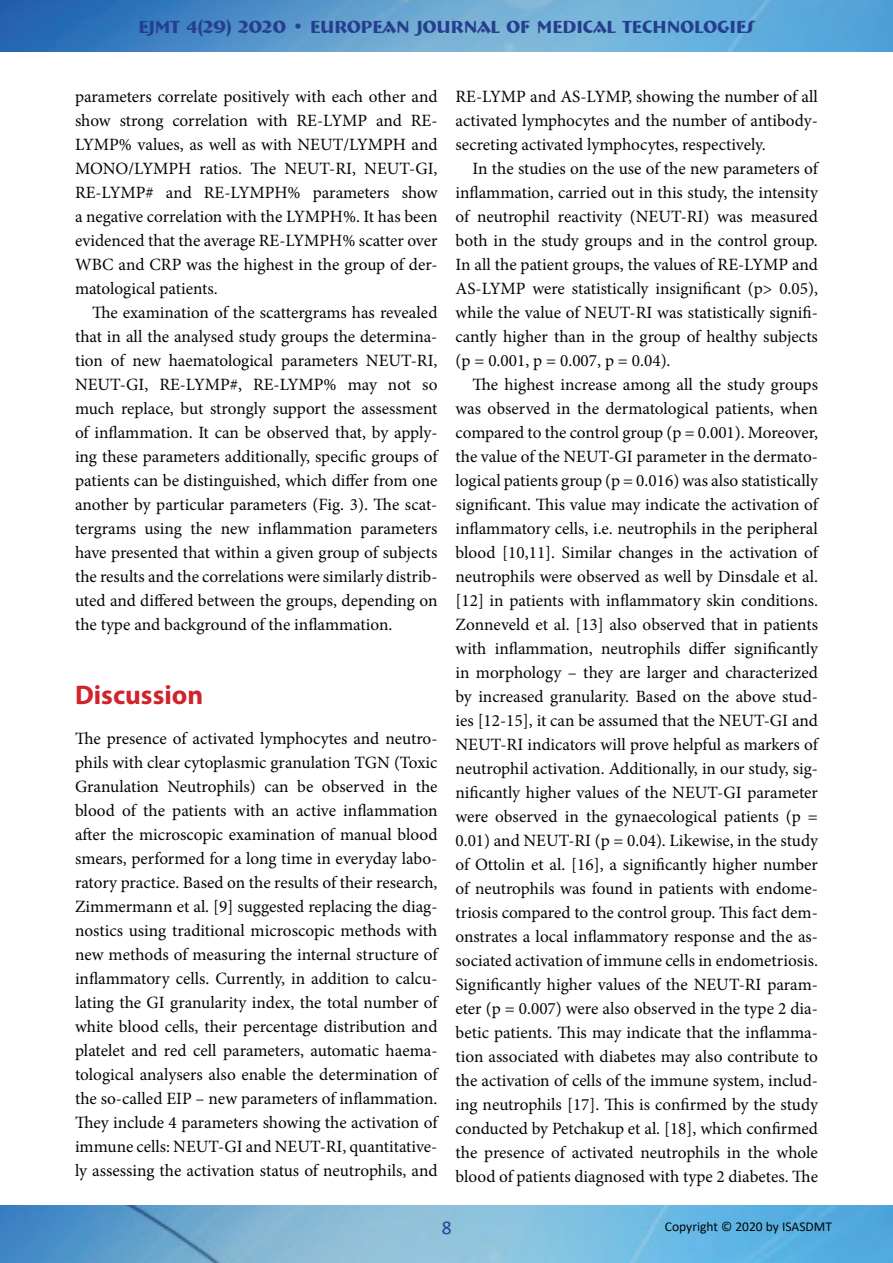
<style>
.page{position:relative;width:893px;height:1263px;background:#fff}
.page>*{position:absolute;margin:0;border:0;box-sizing:border-box;transform-origin:0 0}
.t1{font:700 27px "Myriad Pro";color:#d1232a}
.t2{font:19.5px "Calibri";color:#253f8e}
.t3{font:700 18px "Bremen BT";color:#253f8e}
.t4{font:17.25px/24px "Minion Pro";color:#040503;text-align:justify}
.t5{font:13.5px "Calibri";color:#040503}
</style>
<div class="page">
<img style="left:0;top:0;width:893px;height:52px">
<img style="left:0;top:1205px;width:893px;height:58px">
<p class="t3" style="left:138px;top:15px;width:618px">EJMT 4(29) 2020 • EUROPEAN JOURNAL OF MEDICAL TECHNOLOGIES</p>
<p class="t4" style="left:75px;top:85px;width:364px">parameters correlate positively with each other and show strong correlation with RE-LYMP and RE-LYMP% values, as well as with NEUT/LYMPH and MONO/LYMPH ratios. The NEUT-RI, NEUT-GI, RE-LYMP# and RE-LYMPH% parameters show a negative correlation with the LYMPH%. It has been evidenced that the average RE-LYMPH% scatter over WBC and CRP was the highest in the group of der&shy;matological patients.</p>
<p class="t4" style="left:75px;top:301px;width:364px;text-indent:17px">The examination of the scattergrams has revealed that in all the analysed study groups the determina&shy;tion of new haematological parameters NEUT-RI, NEUT-GI, RE-LYMP#, RE-LYMP% may not so much replace, but strongly support the assessment of inflammation. It can be observed that, by apply&shy;ing these parameters additionally, specific groups of patients can be distinguished, which differ from one another by particular parameters (Fig. 3). The scat&shy;tergrams using the new inflammation parameters have presented that within a given group of subjects the results and the correlations were similarly distrib&shy;uted and differed between the groups, depending on the type and background of the inflammation.</p>
<h1 class="t1" style="left:75px;top:677px;width:130px">Discussion</h1>
<p class="t4" style="left:75px;top:727px;width:364px">The presence of activated lymphocytes and neutro&shy;phils with clear cytoplasmic granulation TGN (Toxic Granulation Neutrophils) can be observed in the blood of the patients with an active inflammation after the microscopic examination of manual blood smears, performed for a long time in everyday labo&shy;ratory practice. Based on the results of their research, Zimmermann et al. [9] suggested replacing the diag&shy;nostics using traditional microscopic methods with new methods of measuring the internal structure of inflammatory cells. Currently, in addition to calcu&shy;lating the GI granularity index, the total number of white blood cells, their percentage distribution and platelet and red cell parameters, automatic haema&shy;tological analysers also enable the determination of the so-called EIP – new parameters of inflammation.<br>They include 4 parameters showing the activation of immune cells: NEUT-GI and NEUT-RI, quantitative&shy;ly assessing the activation status of neutrophils, and</p>
<p class="t4" style="left:455px;top:85px;width:364px">RE-LYMP and AS-LYMP, showing the number of all activated lymphocytes and the number of antibody&shy;secreting activated lymphocytes, respectively.</p>
<p class="t4" style="left:455px;top:157px;width:364px;text-indent:17px">In the studies on the use of the new parameters of inflammation, carried out in this study, the intensity of neutrophil reactivity (NEUT-RI) was measured both in the study groups and in the control group.<br>In all the patient groups, the values of RE-LYMP and AS-LYMP were statistically insignificant (p&gt; 0.05), while the value of NEUT-RI was statistically signifi&shy;cantly higher than in the group of healthy subjects (p = 0.001, p = 0.007, p = 0.04).</p>
<p class="t4" style="left:455px;top:373px;width:364px;text-indent:17px">The highest increase among all the study groups was observed in the dermatological patients, when compared to the control group (p = 0.001). Moreover, the value of the NEUT-GI parameter in the dermato&shy;logical patients group (p = 0.016) was also statistically significant. This value may indicate the activation of inflammatory cells, i.e. neutrophils in the peripheral blood [10,11]. Similar changes in the activation of neutrophils were observed as well by Dinsdale et al. [12] in patients with inflammatory skin conditions.<br>Zonneveld et al. [13] also observed that in patients with inflammation, neutrophils differ significantly in morphology – they are larger and characterized by increased granularity. Based on the above stud&shy;ies [12-15], it can be assumed that the NEUT-GI and NEUT-RI indicators will prove helpful as markers of neutrophil activation. Additionally, in our study, sig&shy;nificantly higher values of the NEUT-GI parameter were observed in the gynaecological patients (p = 0.01) and NEUT-RI (p = 0.04). Likewise, in the study of Ottolin et al. [16], a significantly higher number of neutrophils was found in patients with endome&shy;triosis compared to the control group. This fact dem&shy;onstrates a local inflammatory response and the as&shy;sociated activation of immune cells in endometriosis.<br>Significantly higher values of the NEUT-RI param&shy;eter (p = 0.007) were also observed in the type 2 dia&shy;betic patients. This may indicate that the inflamma&shy;tion associated with diabetes may also contribute to the activation of cells of the immune system, includ&shy;ing neutrophils [17]. This is confirmed by the study conducted by Petchakup et al. [18], which confirmed the presence of activated neutrophils in the whole blood of patients diagnosed with type 2 diabetes. The</p>
<p class="t2" style="left:442px;top:1214px;width:11px">8</p>
<p class="t5" style="left:665px;top:1217px;width:169px">Copyright © 2020 by ISASDMT</p>
</div>
